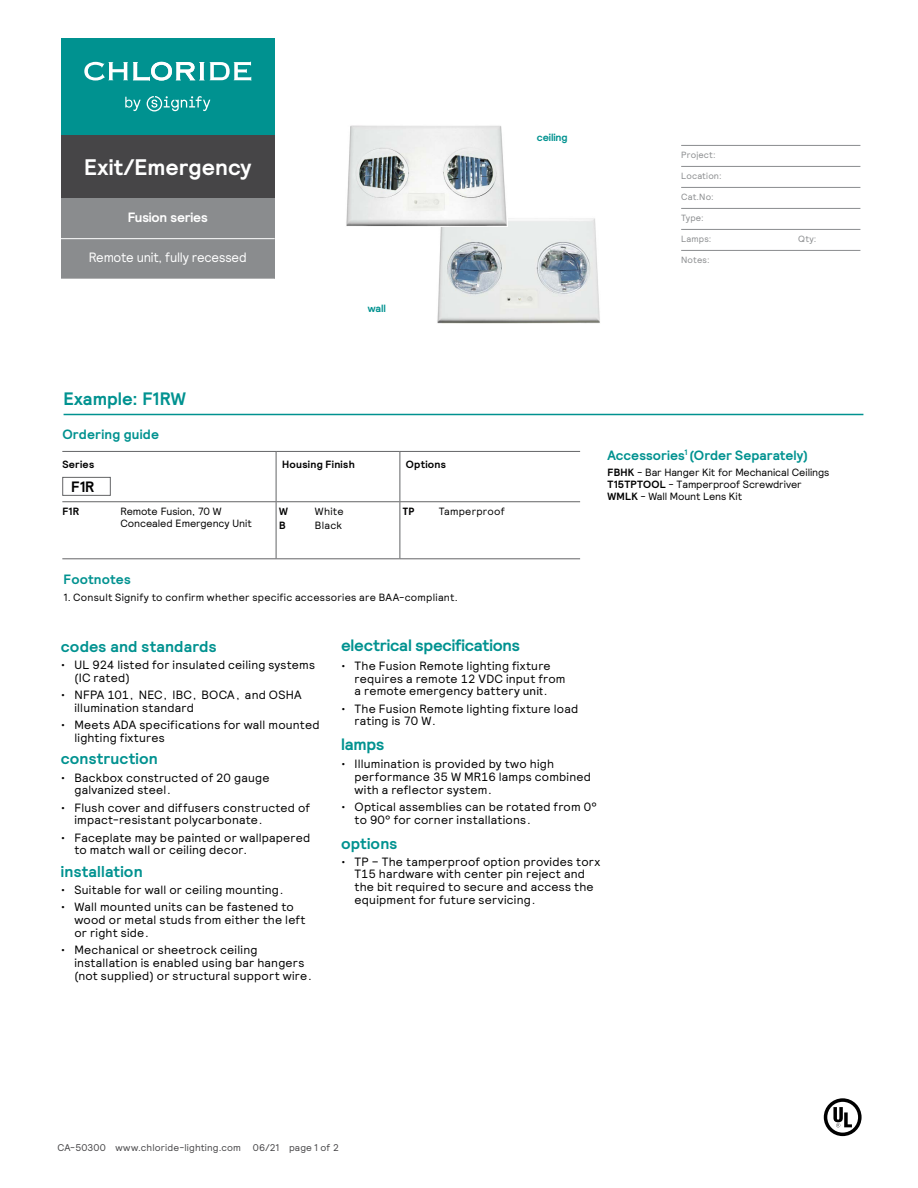
<style>
.page{position:relative;width:918px;height:1188px;background:#fff}
.page>*{position:absolute;margin:0;border:0;box-sizing:border-box;transform-origin:0 0}
.t1{font:700 22.5px "Signify Relative";letter-spacing:.005em;color:#fff}
.t2{font:700 18px "Signify Relative";color:#009290}
.t3{font:700 16.5px "Signify Relative";letter-spacing:-.01em;color:#009290}
.t4{font:700 15.75px "Signify Relative";letter-spacing:.01em;color:#009290}
.t5{font:700 15px "Signify Relative";color:#000}
.t6{font:700 13.5px "Signify Relative";letter-spacing:.01em;color:#009290}
.t7{font:13.5px "Signify Relative";letter-spacing:-.015em;color:#fff;scale:.95 1}
.t8{font:700 13.5px "Signify Relative";letter-spacing:-.015em;color:#fff}
.t9{font:12px/12.8px "Signify Relative";letter-spacing:.02em;color:#000}
.t10{font:10.5px/12px "Signify Relative";color:#000}
.t11{font:10.5px "Signify Relative";letter-spacing:.025em;color:#000}
.t12{font:700 10.5px "Signify Relative";letter-spacing:.025em;color:#000}
.t13{font:700 10.5px "Signify Relative";letter-spacing:-.005em;color:#009290}
.t14{font:700 10.5px "Centrale Sans Cnd";color:#000}
.t15{font:9.75px "Signify Relative";letter-spacing:.015em;color:#464547}
.t16{font:9px "Signify Relative";letter-spacing:.02em;color:#8a8c8e}
.s1{font-weight:700}
.s2{font-family:"Myriad Pro"}
</style>
<div class="page">
<hr style="left:64px;top:414px;width:799px;height:1px;background:#009290">
<svg style="left:824px;top:1098px;width:38px;height:38px"></svg>
<img style="left:437px;top:218px;width:163px;height:106px">
<img style="left:346px;top:125px;width:161px;height:101px">
<hr style="left:681px;top:145px;width:179px;height:1px;background:#8a8c8e">
<hr style="left:681px;top:166px;width:179px;height:1px;background:#8a8c8e">
<hr style="left:681px;top:187px;width:179px;height:1px;background:#8a8c8e">
<hr style="left:681px;top:208px;width:179px;height:1px;background:#8a8c8e">
<hr style="left:681px;top:229px;width:179px;height:1px;background:#8a8c8e">
<hr style="left:681px;top:250px;width:179px;height:1px;background:#8a8c8e">
<div style="left:61px;top:198px;width:214px;height:81px;background:#8a8c8e"></div>
<hr style="left:61px;top:238px;width:214px;height:1px;background:#fff">
<div style="left:61px;top:135px;width:214px;height:63px;background:#464547"></div>
<div style="left:61px;top:38px;width:214px;height:97px;background:#009290"></div>
<svg style="left:125px;top:96px;width:85px;height:16px"></svg>
<svg style="left:84px;top:62px;width:167px;height:19px"></svg>
<hr style="left:62px;top:451px;width:214px;height:1px;background:#636466">
<hr style="left:276px;top:451px;width:124px;height:1px;background:#636466">
<hr style="left:400px;top:451px;width:180px;height:1px;background:#636466">
<svg style="left:276px;top:452px;width:1px;height:49px"></svg>
<svg style="left:400px;top:452px;width:1px;height:49px"></svg>
<hr style="left:62px;top:501px;width:214px;height:1px;background:#636466">
<hr style="left:276px;top:501px;width:124px;height:1px;background:#636466">
<hr style="left:276px;top:502px;width:1px;height:56px;background:#636466">
<hr style="left:400px;top:501px;width:180px;height:1px;background:#636466">
<hr style="left:400px;top:502px;width:1px;height:56px;background:#636466">
<hr style="left:62px;top:558px;width:214px;height:1px;background:#636466">
<hr style="left:276px;top:558px;width:124px;height:1px;background:#636466">
<hr style="left:400px;top:558px;width:180px;height:1px;background:#636466">
<div style="left:62px;top:477px;width:49px;height:19px;background:#fff;border:1px solid #636466"></div>
<h1 class="t1" style="left:84px;top:153px;width:169px">Exit/Emergency</h1>
<p class="t8" style="left:128px;top:208px;width:82px">Fusion series</p>
<p class="t7" style="left:89px;top:249px;width:168px">Remote unit, fully recessed</p>
<h2 class="t2" style="left:64px;top:387px;width:124px">Example: F1RW</h2>
<p class="t13" style="left:368px;top:301px;width:20px">wall</p>
<p class="t6" style="left:62px;top:426px;width:98px">Ordering guide</p>
<p class="t12" style="left:62px;top:457px;width:33px">Series</p>
<p class="t12" style="left:282px;top:457px;width:74px">Housing Finish</p>
<p class="t12" style="left:406px;top:457px;width:42px">Options</p>
<p class="t12" style="left:62px;top:505px;width:19px">F1R</p>
<p class="t10" style="left:121px;top:505px;width:133px">Remote Fusion, 70 W<br>Concealed Emergency Unit</p>
<p class="t12" style="left:279px;top:505px;width:10px">W</p>
<p class="t10" style="left:315px;top:505px;width:30px">White</p>
<p class="t5" style="left:71px;top:477px;width:25px">F1R</p>
<p class="t14" style="left:403px;top:505px;width:13px">TP</p>
<p class="t11" style="left:439px;top:505px;width:67px">Tamperproof</p>
<p class="t12" style="left:279px;top:518px;width:8px">B</p>
<p class="t10" style="left:315px;top:519px;width:29px">Black</p>
<p class="t6" style="left:64px;top:570px;width:69px">Footnotes</p>
<p class="t11" style="left:64px;top:591px;width:396px">1. Consult Signify to confirm whether specific accessories are BAA-compliant.</p>
<p class="t13" style="left:537px;top:130px;width:32px">ceiling</p>
<p class="t16" style="left:681px;top:149px;width:36px">Project:</p>
<p class="t16" style="left:681px;top:170px;width:42px">Location:</p>
<p class="t16" style="left:681px;top:191px;width:34px">Cat.No:</p>
<p class="t16" style="left:681px;top:212px;width:24px">Type:</p>
<p class="t16" style="left:681px;top:233px;width:32px">Lamps:</p>
<p class="t16" style="left:798px;top:233px;width:20px">Qty:</p>
<p class="t16" style="left:681px;top:254px;width:30px">Notes:</p>
<p class="t6" style="left:608px;top:446px;width:202px">Accessories<sup>1</sup> (Order Separately)</p>
<p class="t10" style="left:608px;top:466px;width:223px"><span class="s1">FBHK</span> - Bar Hanger Kit for Mechanical Ceilings<br><span class="s1">T15TPTOOL</span> - Tamperproof Screwdriver<br><span class="s1">WMLK</span> - Wall Mount Lens Kit</p>
<h3 class="t4" style="left:61px;top:636px;width:157px">codes and standards</h3>
<p class="t9" style="left:74px;top:658px;width:242px;text-indent:-14px">• UL 924 listed for insulated ceiling systems (IC rated)</p>
<p class="t9" style="left:74px;top:688px;width:229px;text-indent:-14px">• NFPA 101, NEC, IBC, BOCA, and OSHA illumination standard</p>
<p class="t9" style="left:74px;top:718px;width:247px;text-indent:-14px">• Meets ADA specifications for wall mounted lighting fixtures</p>
<h3 class="t4" style="left:61px;top:749px;width:98px">construction</h3>
<p class="t9" style="left:74px;top:771px;width:197px;text-indent:-14px">• Backbox constructed of 20 gauge galvanized steel.</p>
<p class="t9" style="left:74px;top:801px;width:237px;text-indent:-14px">• Flush cover and diffusers constructed of impact-resistant polycarbonate.</p>
<p class="t9" style="left:74px;top:831px;width:237px;text-indent:-14px">• Faceplate may be painted or wallpapered to match wall or ceiling decor.</p>
<h3 class="t4" style="left:61px;top:861px;width:83px">installation</h3>
<p class="t9" style="left:61px;top:883px;width:226px">• Suitable for wall or ceiling mounting.</p>
<p class="t9" style="left:74px;top:900px;width:233px;text-indent:-14px">• Wall mounted units can be fastened to wood or metal studs from either the left or right side.</p>
<p class="t9" style="left:74px;top:943px;width:241px;text-indent:-14px">• Mechanical or sheetrock ceiling installation is enabled using bar hangers (not supplied) or structural support wire.</p>
<h3 class="t3" style="left:341px;top:635px;width:181px">electrical specifications</h3>
<p class="t9" style="left:355px;top:659px;width:212px;text-indent:-14px">• The Fusion Remote lighting fixture requires a remote 12 VDC input from a remote emergency battery <span class="s2">unit</span>.</p>
<p class="t9" style="left:355px;top:702px;width:225px;text-indent:-14px">• The Fusion Remote lighting fixture load rating is 70 W.</p>
<h3 class="t3" style="left:341px;top:733px;width:45px">lamps</h3>
<p class="t9" style="left:355px;top:757px;width:238px;text-indent:-14px">• Illumination is provided by two high performance 35 W MR16 lamps combined with a reflector system.</p>
<p class="t9" style="left:355px;top:800px;width:244px;text-indent:-14px">• Optical assemblies can be rotated from 0° to 90° for corner installations.</p>
<h3 class="t4" style="left:341px;top:833px;width:58px">options</h3>
<p class="t9" style="left:355px;top:855px;width:247px;text-indent:-14px">• TP – The tamperproof option provides torx T15 hardware with center pin reject and the bit required to secure and access the equipment for future servicing.</p>
<p class="t15" style="left:57px;top:1141px;width:283px">CA-50300 www.chloride-lighting.com 06/21 page 1 of 2</p>
</div>
